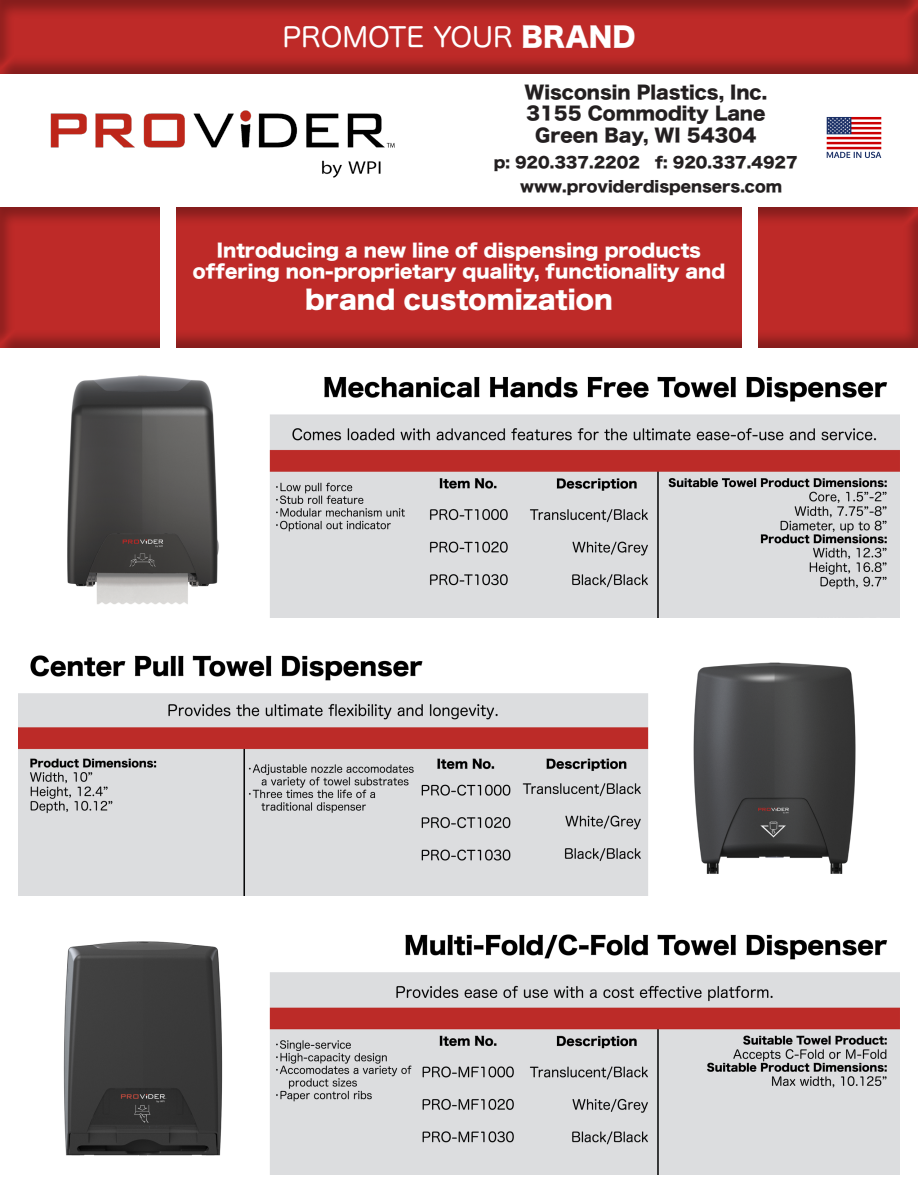
<style>
.page{position:relative;width:918px;height:1188px;background:#fff}
.page>*{position:absolute;margin:0;border:0;box-sizing:border-box;transform-origin:0 0}
.t1{font:27px "Hira Maru Pro N W4";color:#fff}
.t2{font:25.5px "Hira Kaku Std W8";color:#fff}
.t3{font:18px/21.6px "Hira Kaku Std W8";color:#fff;text-align:center}
.t4{font:18px "Hira Kaku Std W8";color:#231f20}
.t5{font:15px "Hira Kaku Std W8";color:#231f20}
.s1{font-family:"Hira Kaku Std W8"}
</style>
<div class="page">
<div style="left:0;top:201px;width:918px;height:149px;background:#231f20;opacity:.36"></div>
<img style="left:18px;top:655px;width:838px;height:241px">
<img style="left:63px;top:934px;width:837px;height:241px">
<img style="left:67px;top:375px;width:833px;height:242px">
<div style="left:0;top:0;width:918px;height:75px;background:#231f20;opacity:.36"></div>
<img style="left:50px;top:110px;width:345px;height:68px">
<div style="left:160px;top:201px;width:16px;height:160px;background:#fff"></div>
<div style="left:742px;top:201px;width:16px;height:160px;background:#fff"></div>
<img style="left:826px;top:117px;width:56px;height:41px">
<p class="t1" style="left:282px;top:13px;width:355px">PROMOTE YOUR <span class="s1">BRAND</span></p>
<p class="t4" style="left:524px;top:82px;width:244px">Wisconsin Plastics, Inc.</p>
<p class="t4" style="left:526px;top:104px;width:241px">3155 Commodity Lane</p>
<p class="t4" style="left:535px;top:125px;width:223px">Green Bay, WI 54304</p>
<p class="t5" style="left:494px;top:154px;width:305px">p: 920.337.2202 f: 920.337.4927</p>
<p class="t5" style="left:520px;top:178px;width:263px">www.providerdispensers.com</p>
<p class="t3" style="left:193px;top:240px;width:534px">Introducing a new line of dispensing products offering non-proprietary quality, functionality and</p>
<p class="t2" style="left:305px;top:285px;width:309px">brand customization</p>
</div>
